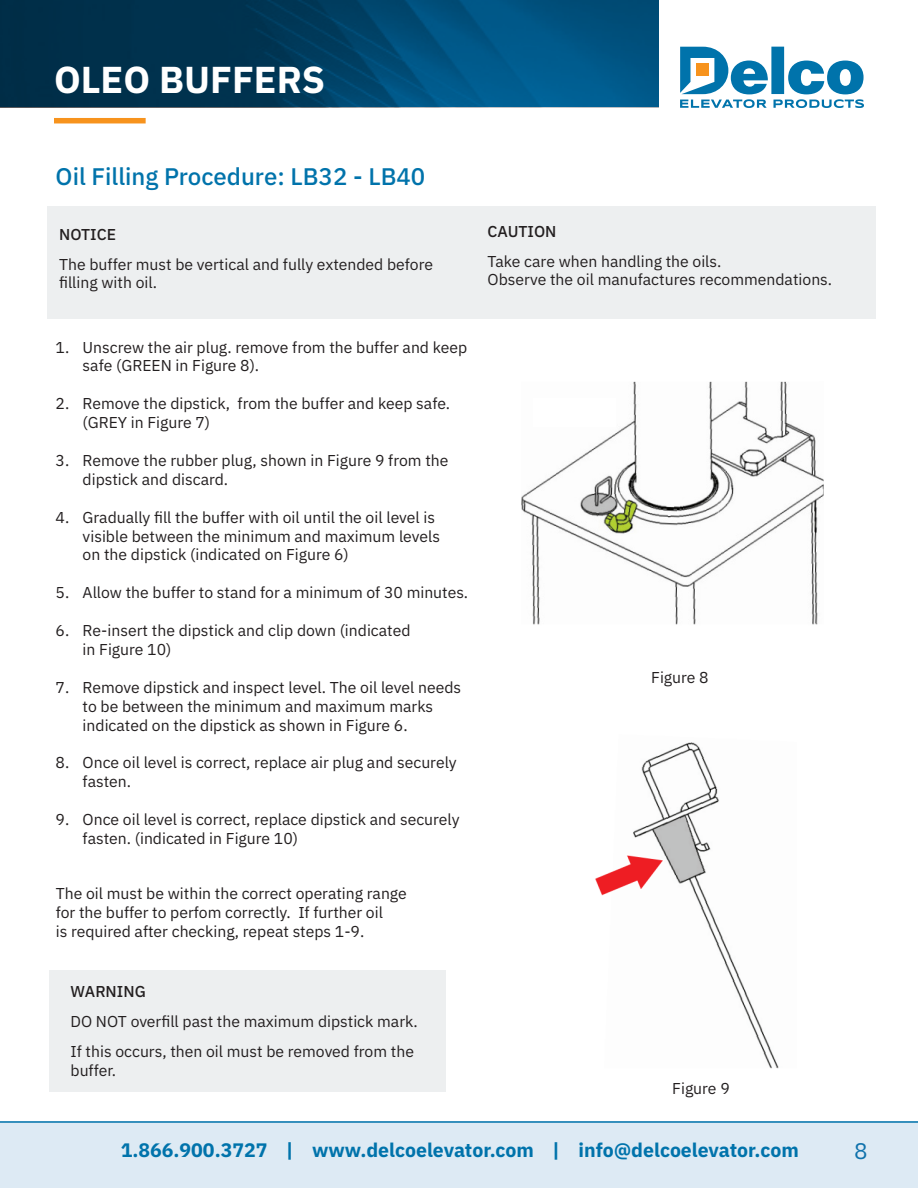
<style>
.page{position:relative;width:918px;height:1188px;background:#fff}
.page>*{position:absolute;margin:0;border:0;box-sizing:border-box;transform-origin:0 0}
.t1{font:700 37.5px "IBM Plex Sans";color:#fff}
.Paragraph_Style_1{font:500 24px "IBM Plex Sans";color:#0073ab}
.t2{font:22.5px "IBM Plex Sans";color:#0f72ac}
.t3{font:700 19.5px "IBM Plex Sans";color:#0073ab}
.D_Text{font:15.75px/18.9px "IBM Plex Sans";color:#231f20}
.D_Text-2{font:500 15.75px "IBM Plex Sans";color:#231f20}
</style>
<div class="page">
<svg style="left:680px;top:47px;width:184px;height:61px"></svg>
<svg style="left:0;top:0;width:659px;height:107px;background:#004267"></svg>
<div style="left:54px;top:118px;width:92px;height:5px;background:#f7931d"></div>
<div style="left:0;top:1121px;width:918px;height:67px;background:#ddeaf4"></div>
<hr style="left:0;top:1121px;width:918px;height:2px;background:#0073ab">
<div style="left:47px;top:207px;width:828px;height:112px;background:#edeff0"></div>
<div style="left:49px;top:970px;width:397px;height:122px;background:#edeff0"></div>
<img style="left:522px;top:381px;width:301px;height:244px">
<div style="left:533px;top:398px;width:83px;height:29px;background:#fff"></div>
<img style="left:595px;top:742px;width:184px;height:327px">
<div style="left:548px;top:781px;width:61px;height:26px;background:#fff"></div>
<h1 class="t1" style="left:54px;top:50px;width:273px">OLEO BUFFERS</h1>
<p class="Paragraph_Style_1" style="left:56px;top:158px;width:371px">Oil Filling Procedure: LB32 - LB40</p>
<p class="D_Text-2" style="left:59px;top:222px;width:58px">NOTICE</p>
<p class="D_Text" style="left:59px;top:253px;width:375px">The buffer must be vertical and fully extended before filling with oil.</p>
<p class="D_Text" style="left:83px;top:336px;width:386px;text-indent:-27px">1. Unscrew the air plug. remove from the buffer and keep safe (GREEN in Figure 8).</p>
<p class="D_Text" style="left:56px;top:393px;width:396px">2. Remove the dipstick, from the buffer and keep safe.</p>
<p class="D_Text" style="left:83px;top:412px;width:129px">(GREY in Figure 7)</p>
<p class="D_Text" style="left:83px;top:450px;width:367px;text-indent:-27px">3. Remove the rubber plug, shown in Figure 9 from the dipstick and discard.</p>
<p class="D_Text" style="left:56px;top:506px;width:381px">4. Gradually fill the buffer with oil until the oil level is</p>
<p class="D_Text" style="left:83px;top:525px;width:359px">visible between the minimum and maximum levels</p>
<p class="D_Text" style="left:83px;top:544px;width:268px">on the dipstick (indicated on Figure 6)</p>
<p class="D_Text" style="left:56px;top:582px;width:414px">5. Allow the buffer to stand for a minimum of 30 minutes.</p>
<p class="D_Text" style="left:56px;top:620px;width:356px">6. Re-insert the dipstick and clip down (indicated</p>
<p class="D_Text" style="left:83px;top:639px;width:90px">in Figure 10)</p>
<p class="D_Text" style="left:83px;top:676px;width:380px;text-indent:-27px">7. Remove dipstick and inspect level. The oil level needs to be between the minimum and maximum marks indicated on the dipstick as shown in Figure 6.</p>
<p class="D_Text" style="left:83px;top:752px;width:376px;text-indent:-27px">8. Once oil level is correct, replace air plug and securely fasten.</p>
<p class="D_Text" style="left:83px;top:809px;width:378px;text-indent:-27px">9. Once oil level is correct, replace dipstick and securely fasten. (indicated in Figure 10)</p>
<p class="D_Text" style="left:56px;top:883px;width:353px">The oil must be within the correct operating range</p>
<p class="D_Text" style="left:56px;top:901px;width:329px">for the buffer to perfom correctly. If further oil</p>
<p class="D_Text" style="left:56px;top:920px;width:310px">is required after checking, repeat steps 1-9.</p>
<p class="D_Text-2" style="left:71px;top:979px;width:77px">WARNING</p>
<p class="D_Text" style="left:71px;top:1011px;width:349px">DO NOT overfill past the maximum dipstick mark.</p>
<p class="D_Text" style="left:71px;top:1041px;width:345px">If this occurs, then oil must be removed from the buffer.</p>
<p class="D_Text-2" style="left:488px;top:219px;width:70px">CAUTION</p>
<p class="D_Text" style="left:488px;top:250px;width:235px">Take care when handling the oils.</p>
<p class="D_Text" style="left:488px;top:269px;width:346px">Observe the oil manufactures recommendations.</p>
<p class="D_Text" style="left:651px;top:666px;width:59px">Figure 8</p>
<p class="D_Text" style="left:672px;top:1078px;width:59px">Figure 9</p>
<p class="t3" style="left:121px;top:1135px;width:680px">1.866.900.3727 | www.delcoelevator.com | info@delcoelevator.com</p>
<h3 class="t2" style="left:854px;top:1133px;width:15px">8</h3>
</div>
